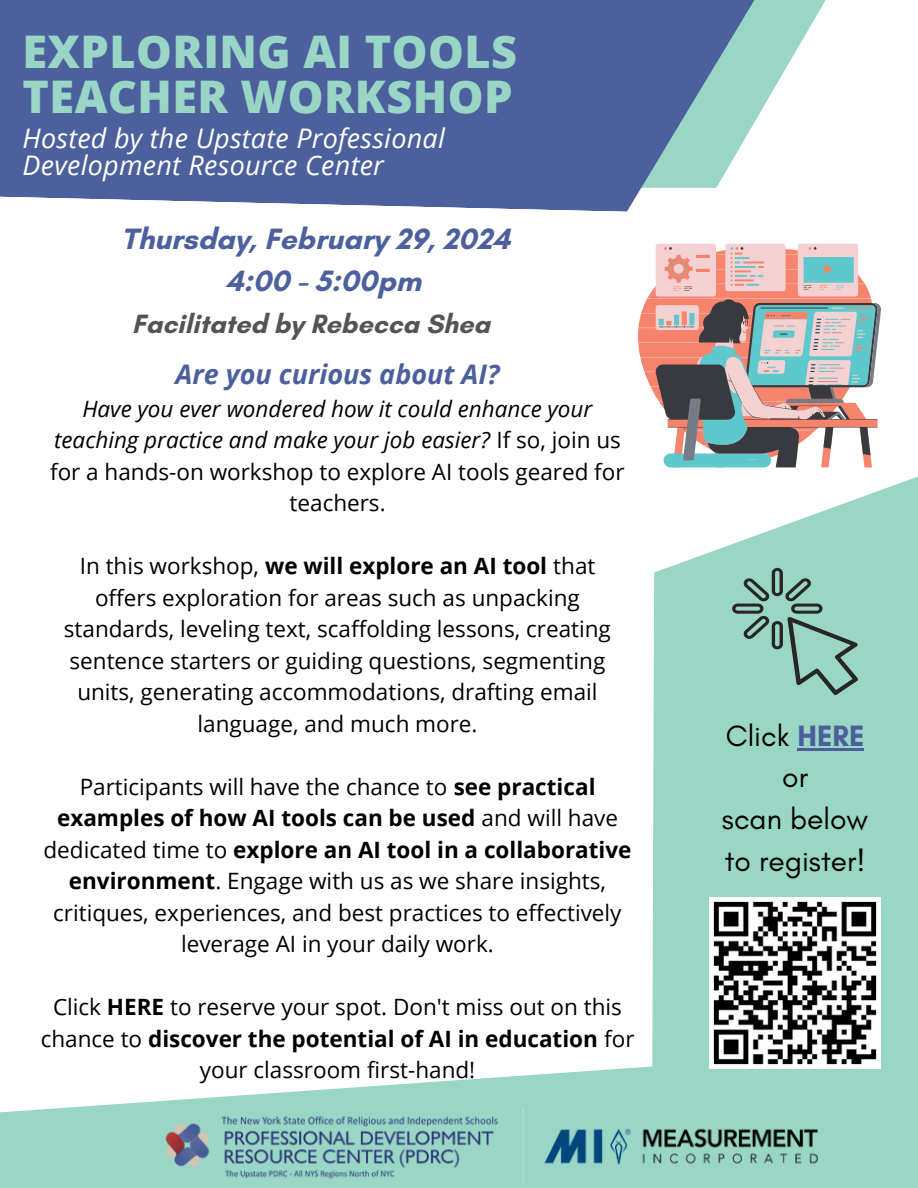
<style>
.page{position:relative;width:918px;height:1188px;background:#fff}
.page>*{position:absolute;margin:0;border:0;box-sizing:border-box;transform-origin:0 0}
.t1{font:800 45px/45px "Open Sans";letter-spacing:.01em;color:#99d6c5}
.t2{font:700 30px "Glacial Indifference";color:#4c609d}
.t3{font:30px "Glacial Indifference";color:#000}
.t4{font:italic 27px "Open Sans";letter-spacing:.01em;color:#fff}
.t5{font:700 27px "Glacial Indifference";color:#545454}
.t6{font:italic 700 27px "Open Sans";color:#4c5f9c}
.t7{font:22.5px/31.5px "Open Sans";color:#000;text-align:center}
.t8{font:italic 22.5px/31.5px "Open Sans";color:#000;text-align:center}
.t9{font:700 22.5px "Open Sans";color:#000}
.s1{font-style:normal}
.s2{font-weight:400}
.s3{font-weight:700}
.s4{font-weight:700;color:#4c5f9c}
</style>
<div class="page">
<svg style="left:0;top:1066px;width:652px;height:122px;fill:#99d6c5"></svg>
<svg style="left:0;top:0;width:826px;height:212px;background:#667bab"></svg>
<svg style="left:638px;top:244px;width:220px;height:145px"></svg>
<svg style="left:656px;top:247px;width:216px;height:119px;background:#e2b6b0"></svg>
<svg style="left:683px;top:303px;width:198px;height:63px;background:#a3a5a4"></svg>
<svg style="left:652px;top:366px;width:266px;height:822px;fill:#99d6c4"></svg>
<img style="left:121px;top:1069px;width:738px;height:119px">
<img style="left:710px;top:898px;width:171px;height:171px">
<svg style="left:732px;top:568px;width:126px;height:127px;background:#86b9aa"></svg>
<hr style="left:798px;top:748px;width:66px;height:2px;background:#4c5f9c">
<p class="t1" style="left:23px;top:28px;width:496px">EXPLORING AI TOOLS<br>TEACHER WORKSHOP</p>
<p class="t4" style="left:23px;top:119px;width:424px">Hosted by the Upstate Professional</p>
<p class="t4" style="left:23px;top:146px;width:363px">Development Resource Center</p>
<p class="t2" style="left:121px;top:221px;width:391px">Thursday, February 29, 2024</p>
<p class="t2" style="left:226px;top:262px;width:197px">4:00 - 5:00pm</p>
<p class="t5" style="left:132px;top:307px;width:359px">Facilitated by Rebecca Shea</p>
<p class="t6" style="left:175px;top:355px;width:326px">Are you curious about AI?</p>
<p class="t8" style="left:50px;top:392px;width:576px">Have you ever wondered how it could enhance your teaching practice and make your job easier? <span class="s1">If so, join us for a hands-on workshop to explore AI tools geared for teachers.</span></p>
<p class="t9" style="left:80px;top:550px;width:517px"><span class="s2">In this workshop,</span> we will explore an AI tool <span class="s2">that</span></p>
<p class="t7" style="left:64px;top:581px;width:549px">offers exploration for areas such as unpacking standards, leveling text, scaffolding lessons, creating sentence starters or guiding questions, segmenting units, generating accommodations, drafting email language, and much more.</p>
<p class="t7" style="left:44px;top:770px;width:589px">Participants will have the chance to <span class="s3">see practical examples of how AI tools can be used</span> and will have dedicated time to <span class="s3">explore an AI tool in a collaborative environment</span>. Engage with us as we share insights, critiques, experiences, and best practices to effectively leverage AI in your daily work.</p>
<p class="t7" style="left:41px;top:991px;width:595px">Click <span class="s3">HERE</span> to reserve your spot. Don't miss out on this chance to <span class="s3">discover the potential of AI in education</span> for your classroom first-hand!</p>
<p class="t3" style="left:726px;top:717px;width:140px">Click <span class="s4">HERE</span></p>
<p class="t3" style="left:782px;top:759px;width:27px">or</p>
<p class="t3" style="left:722px;top:801px;width:148px">scan below</p>
<p class="t3" style="left:725px;top:842px;width:142px">to register!</p>
</div>
